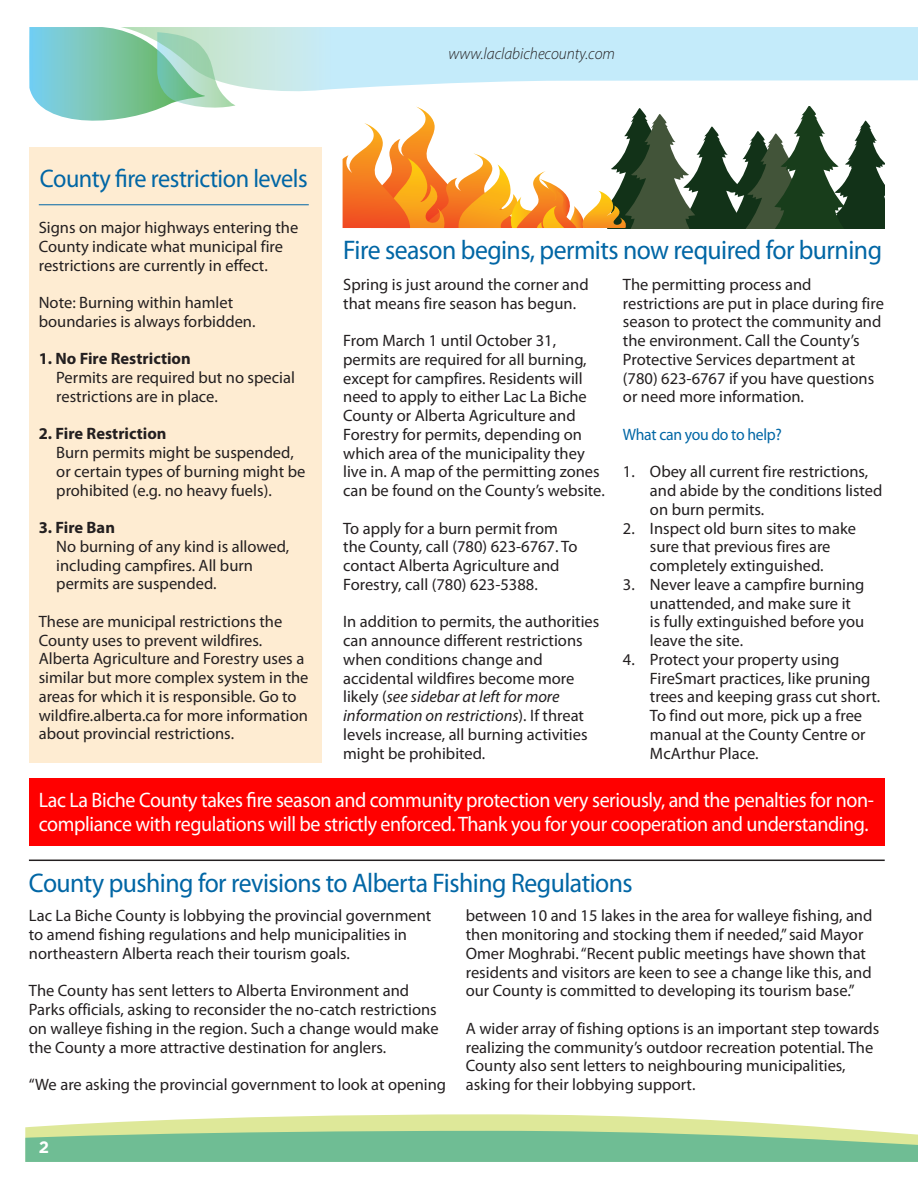
<style>
.page{position:relative;width:918px;height:1188px;background:#fff}
.page>*{position:absolute;margin:0;border:0;box-sizing:border-box;transform-origin:0 0}
.MainHead22pt{font:27px "Myriad Pro";letter-spacing:-.02em;color:#0166a5;scale:.95 1}
.MainHead22pt-2{font:25.5px "Myriad Pro";letter-spacing:-.02em;color:#0166a5;scale:.95 1}
.MainHead22pt-3{font:21px/24px "Myriad Pro";letter-spacing:-.02em;color:#fff;scale:.95 1}
.t1{font:16.5px/18.8px "Myriad Pro";color:#231f20}
.t2{font:700 16.5px "Myriad Pro";color:#231f20}
.More_info_parag{font:italic 300 16.5px "Myriad Pro";color:#231f20;scale:.95 1}
.MainHead22pt-4{font:16.5px "Myriad Pro";letter-spacing:-.02em;color:#0166a5;scale:.95 1}
.t3{font:700 16.5px "Gotham";color:#fff}
.s1{font-style:italic}
</style>
<div class="page">
<div style="left:29px;top:779px;width:856px;height:67px;background:#f00"></div>
<svg style="left:25px;top:1114px;width:807px;height:14px;fill:#dee899"></svg>
<svg style="left:25px;top:1128px;width:893px;height:34px"></svg>
<svg style="left:29px;top:27px;width:206px;height:94px"></svg>
<svg style="left:120px;top:27px;width:798px;height:66px"></svg>
<div style="left:29px;top:147px;width:292px;height:616px;background:#feecd2"></div>
<svg style="left:343px;top:107px;width:542px;height:121px"></svg>
<hr style="left:39px;top:204px;width:270px;height:1px;background:#0166a5">
<hr style="left:29px;top:860px;width:856px;height:1px;background:#231f20">
<p class="More_info_parag" style="left:448px;top:43px;width:177px">www.laclabichecounty.com</p>
<p class="MainHead22pt-2" style="left:40px;top:163px;width:284px">County fire restriction levels</p>
<p class="t1" style="left:39px;top:218px;width:261px">Signs on major highways entering the<br>County indicate what municipal fire restrictions are currently in effect.</p>
<p class="t1" style="left:39px;top:293px;width:218px">Note: Burning within hamlet boundaries is always forbidden.</p>
<p class="t2" style="left:39px;top:348px;width:154px">1. No Fire Restriction</p>
<p class="t1" style="left:56px;top:368px;width:240px">Permits are required but no special</p>
<p class="t1" style="left:56px;top:387px;width:163px">restrictions are in place.</p>
<p class="t2" style="left:39px;top:423px;width:129px">2. Fire Restriction</p>
<p class="t1" style="left:56px;top:443px;width:239px">Burn permits might be suspended,</p>
<p class="t1" style="left:56px;top:462px;width:251px">or certain types of burning might be</p>
<p class="t1" style="left:56px;top:480px;width:217px">prohibited (e.g. no heavy fuels).</p>
<p class="t2" style="left:39px;top:517px;width:78px">3. Fire Ban</p>
<p class="t1" style="left:56px;top:537px;width:235px">No burning of any kind is allowed,</p>
<p class="t1" style="left:56px;top:555px;width:198px">including campfires. All burn</p>
<p class="t1" style="left:56px;top:574px;width:162px">permits are suspended.</p>
<p class="t1" style="left:39px;top:612px;width:271px">These are municipal restrictions the County uses to prevent wildfires.<br>Alberta Agriculture and Forestry uses a similar but more complex system in the areas for which it is responsible. Go to wildfire.alberta.ca for more information about provincial restrictions.</p>
<p class="MainHead22pt" style="left:343px;top:233px;width:569px">Fire season begins, permits now required for burning</p>
<p class="t1" style="left:343px;top:275px;width:247px">Spring is just around the corner and that means fire season has begun.</p>
<p class="t1" style="left:343px;top:331px;width:263px">From March 1 until October 31, permits are required for all burning, except for campfires. Residents will need to apply to either Lac La Biche County or Alberta Agriculture and Forestry for permits, depending on which area of the municipality they live in. A map of the permitting zones can be found on the County’s website.</p>
<p class="t1" style="left:343px;top:518px;width:236px">To apply for a burn permit from the County, call (780) 623-6767. To contact Alberta Agriculture and<br>Forestry, call (780) 623-5388.</p>
<p class="t1" style="left:343px;top:612px;width:258px">In addition to permits, the authorities can announce different restrictions when conditions change and accidental wildfires become more likely (<span class="s1">see sidebar at left for more information on restrictions</span>). If threat levels increase, all burning activities might be prohibited.</p>
<p class="t1" style="left:623px;top:275px;width:262px">The permitting process and restrictions are put in place during fire season to protect the community and the environment. Call the County’s Protective Services department at (780) 623-6767 if you have questions or need more information.</p>
<p class="MainHead22pt-4" style="left:623px;top:424px;width:169px">What can you do to help?</p>
<p class="t1" style="left:650px;top:462px;width:234px;text-indent:-27px">1. Obey all current fire restrictions, and abide by the conditions listed on burn permits.</p>
<p class="t1" style="left:623px;top:518px;width:235px;text-align:center">2. Inspect old burn sites to make sure that previous fires are completely extinguished.</p>
<p class="t1" style="left:650px;top:575px;width:216px;text-indent:-27px">3. Never leave a campfire burning unattended, and make sure it is fully extinguished before you leave the site.</p>
<p class="t1" style="left:650px;top:650px;width:232px;text-indent:-27px">4. Protect your property using<br>FireSmart practices, like pruning trees and keeping grass cut short.<br>To find out more, pick up a free manual at the County Centre or<br>McArthur Place.</p>
<p class="MainHead22pt-3" style="left:39px;top:787px;width:881px">Lac La Biche County takes fire season and community protection very seriously, and the penalties for non&shy;compliance with regulations will be strictly enforced. Thank you for your cooperation and understanding.</p>
<p class="MainHead22pt" style="left:29px;top:867px;width:637px">County pushing for revisions to Alberta Fishing Regulations</p>
<p class="t1" style="left:29px;top:906px;width:404px">Lac La Biche County is lobbying the provincial government to amend fishing regulations and help municipalities in northeastern Alberta reach their tourism goals.</p>
<p class="t1" style="left:29px;top:981px;width:411px">The County has sent letters to Alberta Environment and Parks officials, asking to reconsider the no-catch restrictions on walleye fishing in the region. Such a change would make the County a more attractive destination for anglers.</p>
<p class="t1" style="left:29px;top:1075px;width:419px">“We are asking the provincial government to look at opening</p>
<p class="t1" style="left:466px;top:906px;width:408px">between 10 and 15 lakes in the area for walleye fishing, and then monitoring and stocking them if needed,” said Mayor Omer Moghrabi. “Recent public meetings have shown that residents and visitors are keen to see a change like this, and our County is committed to developing its tourism base.”</p>
<p class="t1" style="left:466px;top:1019px;width:415px">A wider array of fishing options is an important step towards realizing the community’s outdoor recreation potential. The County also sent letters to neighbouring municipalities, asking for their lobbying support.</p>
<p class="t3" style="left:39px;top:1138px;width:12px">2</p>
</div>
